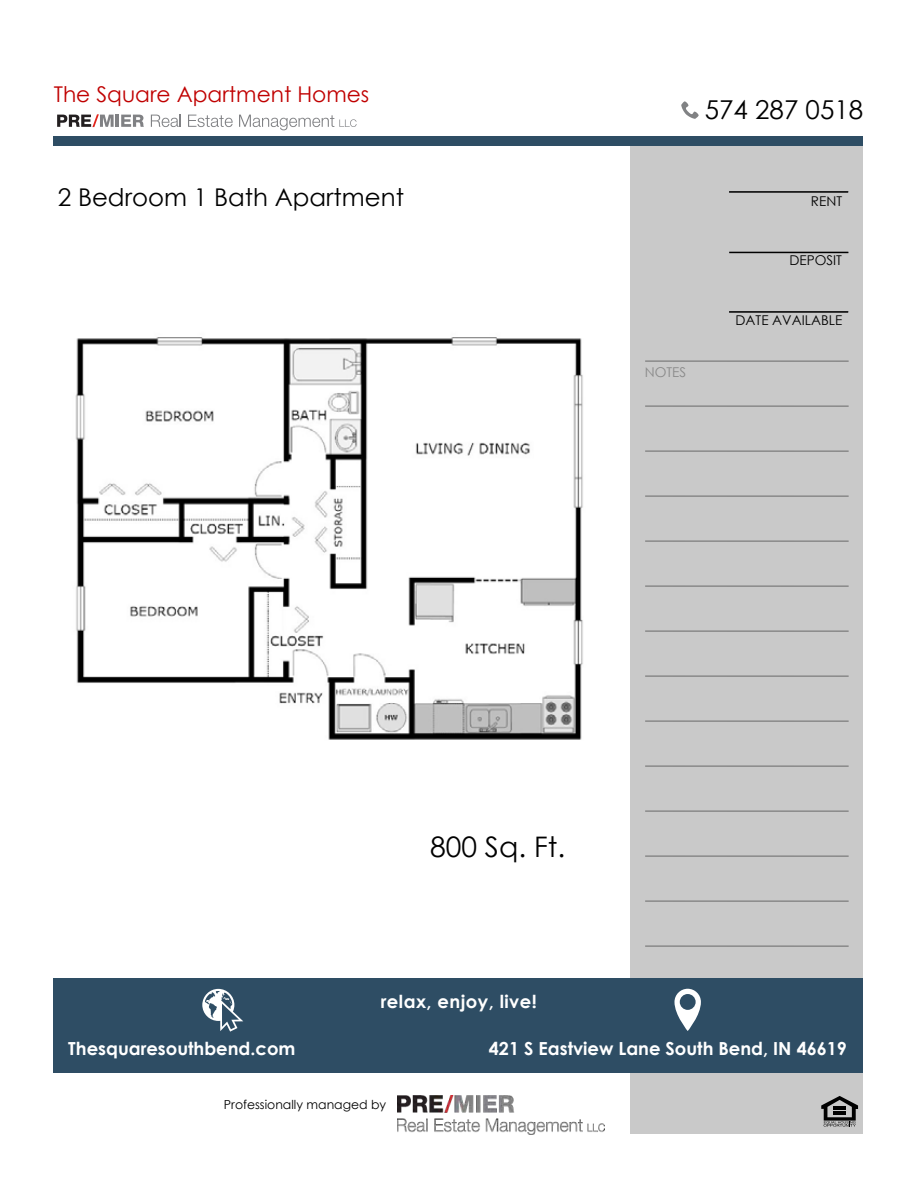
<style>
.page{position:relative;width:918px;height:1188px;background:#fff}
.page>*{position:absolute;margin:0;border:0;box-sizing:border-box;transform-origin:0 0}
.t1{font:28.35px "Century Gothic";color:#000}
.t2{font:25.95px "Century Gothic";color:#000}
.t3{font:24.45px "Century Gothic";color:#000}
.t4{font:21.75px "Century Gothic";color:#c00000}
.t5{font:700 18px "Century Gothic";color:#fff}
.t6{font:700 18px "Century Gothic";letter-spacing:.025em;color:#fff}
.t7{font:13.5px "Century Gothic";color:#000}
.t8{font:13.5px "Century Gothic";color:#898989}
.t9{font:12.45px "Century Gothic";color:#000}
</style>
<div class="page">
<div style="left:631px;top:144px;width:232px;height:990px;background:#c9c9c9"></div>
<div style="left:53px;top:978px;width:810px;height:94px;background:#2e4d64"></div>
<img style="left:398px;top:1096px;width:207px;height:39px">
<svg style="left:202px;top:989px;width:41px;height:43px"></svg>
<svg style="left:674px;top:989px;width:27px;height:42px"></svg>
<svg style="left:821px;top:1096px;width:37px;height:31px"></svg>
<hr style="left:645px;top:360px;width:204px;height:2px;background:#898989">
<hr style="left:645px;top:405px;width:204px;height:2px;background:#898989">
<hr style="left:645px;top:450px;width:204px;height:2px;background:#898989">
<hr style="left:645px;top:495px;width:204px;height:2px;background:#898989">
<hr style="left:645px;top:540px;width:204px;height:2px;background:#898989">
<hr style="left:645px;top:585px;width:204px;height:2px;background:#898989">
<hr style="left:645px;top:630px;width:204px;height:2px;background:#898989">
<hr style="left:645px;top:675px;width:204px;height:2px;background:#898989">
<hr style="left:645px;top:720px;width:204px;height:2px;background:#898989">
<hr style="left:645px;top:765px;width:204px;height:2px;background:#898989">
<hr style="left:645px;top:810px;width:204px;height:2px;background:#898989">
<hr style="left:645px;top:855px;width:204px;height:2px;background:#898989">
<hr style="left:645px;top:900px;width:204px;height:2px;background:#898989">
<hr style="left:645px;top:945px;width:204px;height:2px;background:#898989">
<hr style="left:729px;top:311px;width:119px;height:2px;background:#000">
<hr style="left:729px;top:252px;width:119px;height:1px;background:#000">
<hr style="left:729px;top:191px;width:119px;height:2px;background:#000">
<div style="left:53px;top:136px;width:810px;height:10px;background:#2e4d64"></div>
<svg style="left:681px;top:101px;width:18px;height:18px"></svg>
<img style="left:75px;top:337px;width:508px;height:403px">
<svg style="left:57px;top:114px;width:87px;height:13px"></svg>
<svg style="left:151px;top:115px;width:30px;height:12px"></svg>
<svg style="left:188px;top:115px;width:45px;height:12px"></svg>
<svg style="left:239px;top:115px;width:118px;height:15px"></svg>
<p class="t4" style="left:54px;top:79px;width:317px">The Square Apartment Homes</p>
<h3 class="t3" style="left:58px;top:181px;width:348px">2 Bedroom 1 Bath Apartment</h3>
<h2 class="t2" style="left:705px;top:91px;width:160px">574 287 0518</h2>
<p class="t8" style="left:645px;top:363px;width:43px">NOTES</p>
<p class="t7" style="left:811px;top:192px;width:33px">RENT</p>
<p class="t7" style="left:790px;top:251px;width:54px">DEPOSIT</p>
<p class="t7" style="left:736px;top:311px;width:108px">DATE AVAILABLE</p>
<h1 class="t1" style="left:430px;top:827px;width:137px">800 Sq. Ft.</h1>
<p class="t6" style="left:381px;top:988px;width:158px">relax, enjoy, live!</p>
<p class="t5" style="left:68px;top:1035px;width:229px">Thesquaresouthbend.com</p>
<p class="t5" style="left:489px;top:1035px;width:360px">421 S Eastview Lane South Bend, IN 46619</p>
<p class="t9" style="left:224px;top:1096px;width:164px">Professionally managed by</p>
</div>
